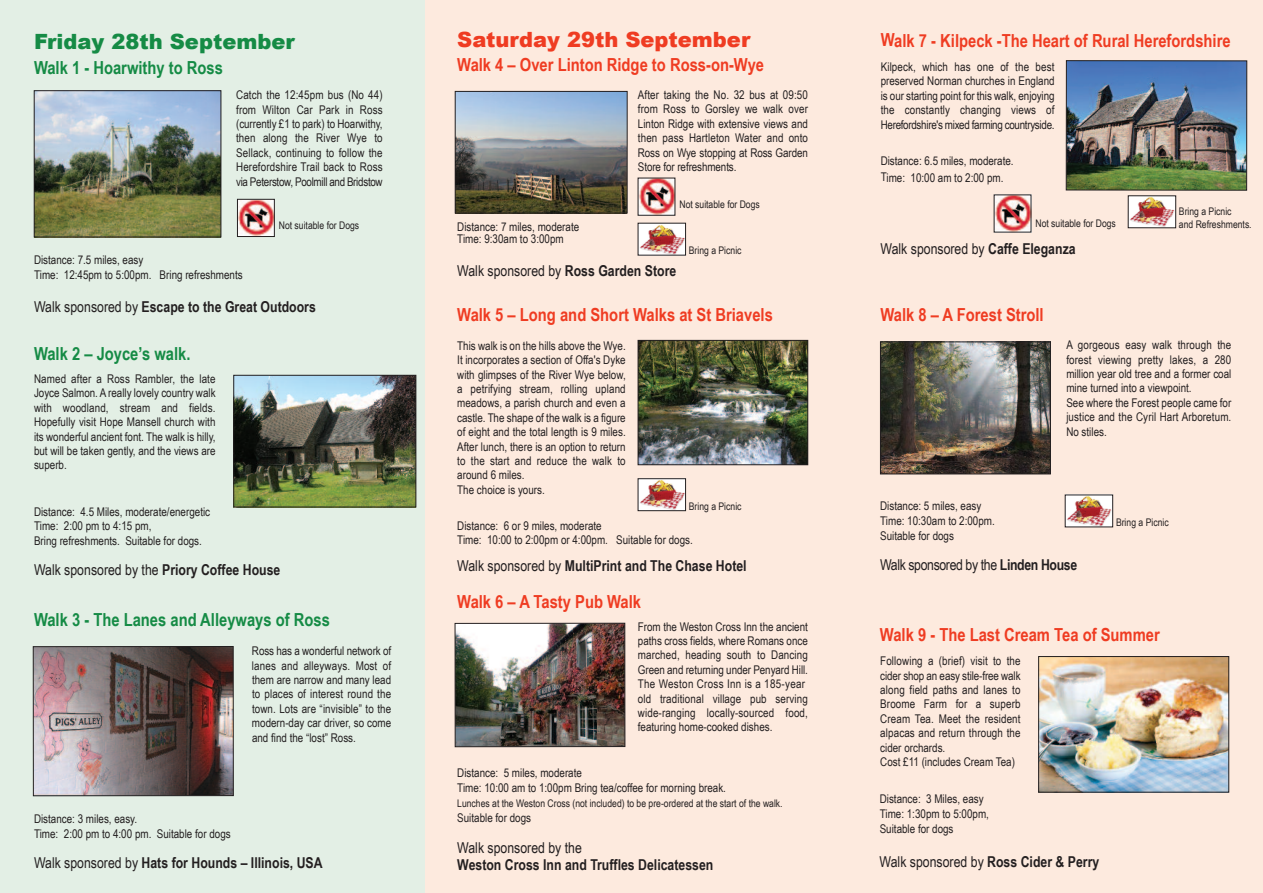
<style>
.page{position:relative;width:1263px;height:893px;background:#fff}
.page>*{position:absolute;margin:0;border:0;box-sizing:border-box;transform-origin:0 0}
.t1{font:900 21px "Arial";color:#ef3c22}
.t2{font:900 21px "Arial";color:#158b45}
.t3{font:700 18px "Arial Narrow";color:#ef3c22}
.t4{font:700 18px "Arial Narrow";color:#158b45}
.t5{font:700 15px "Arial Narrow";color:#231f20}
.t6{font:15px "Arial Narrow";color:#231f20}
.t7{font:15px "Arial Narrow";letter-spacing:-.025em;color:#231f20}
.t8{font:12px/14.4px "Arial Narrow";color:#231f20}
.t9{font:10.5px/12.6px "Arial Narrow";color:#231f20}
.s1{font-weight:700}
.s2{font-weight:400}
</style>
<div class="page">
<div style="left:425px;top:0;width:838px;height:893px;background:#fdeade"></div>
<div style="left:0;top:0;width:425px;height:893px;background:#e3efe5"></div>
<img style="left:36px;top:92px;width:183px;height:143px">
<div style="left:34px;top:90px;width:187px;height:147px;border:1px solid #231f20"></div>
<img style="left:236px;top:377px;width:178px;height:128px">
<div style="left:234px;top:375px;width:182px;height:132px;border:1px solid #231f20"></div>
<img style="left:35px;top:648px;width:196px;height:146px">
<div style="left:33px;top:646px;width:200px;height:150px;border:1px solid #231f20"></div>
<img style="left:457px;top:93px;width:168px;height:118px">
<div style="left:455px;top:91px;width:172px;height:122px;border:1px solid #231f20"></div>
<img style="left:640px;top:342px;width:166px;height:121px">
<div style="left:638px;top:340px;width:170px;height:125px;border:1px solid #231f20"></div>
<img style="left:457px;top:625px;width:166px;height:120px">
<div style="left:455px;top:623px;width:170px;height:124px;border:1px solid #231f20"></div>
<img style="left:1068px;top:62px;width:177px;height:126px">
<div style="left:1066px;top:60px;width:181px;height:130px;border:1px solid #231f20"></div>
<img style="left:882px;top:344px;width:166px;height:128px">
<div style="left:880px;top:342px;width:170px;height:132px;border:1px solid #231f20"></div>
<img style="left:1040px;top:658px;width:187px;height:132px">
<div style="left:1038px;top:656px;width:191px;height:136px;border:1px solid #231f20"></div>
<img style="left:640px;top:480px;width:44px;height:29px">
<div style="left:638px;top:478px;width:48px;height:33px;border:1px solid #231f20"></div>
<img style="left:640px;top:225px;width:44px;height:28px">
<img style="left:1130px;top:198px;width:44px;height:28px">
<div style="left:1128px;top:196px;width:48px;height:32px;border:1px solid #231f20"></div>
<img style="left:1067px;top:497px;width:44px;height:28px">
<img style="left:640px;top:180px;width:33px;height:33px">
<img style="left:239px;top:201px;width:34px;height:34px">
<div style="left:237px;top:199px;width:38px;height:38px;border:1px solid #231f20"></div>
<img style="left:996px;top:197px;width:33px;height:33px">
<h1 class="t2" style="left:34px;top:25px;width:262px">Friday 28th September</h1>
<h2 class="t4" style="left:34px;top:57px;width:190px">Walk 1 - Hoarwithy to Ross</h2>
<p class="t8" style="left:236px;top:88px;width:148px;text-align:justify">Catch the 12:45pm bus (No 44) from Wilton Car Park in Ross (currently £1 to park) to Hoarwithy, then along the River Wye to Sellack, continuing to follow the Herefordshire Trail back to Ross via Peterstow, Poolmill and Bridstow</p>
<h1 class="t1" style="left:457px;top:24px;width:295px">Saturday 29th September</h1>
<h2 class="t3" style="left:457px;top:54px;width:308px">Walk 4 – Over Linton Ridge to Ross-on-Wye</h2>
<p class="t8" style="left:638px;top:87px;width:172px;text-align:justify">After taking the No. 32 bus at 09:50 from Ross to Gorsley we walk over Linton Ridge with extensive views and then pass Hartleton Water and onto Ross on Wye stopping at Ross Garden Store for refreshments.</p>
<h2 class="t3" style="left:881px;top:30px;width:351px">Walk 7 - Kilpeck -The Heart of Rural Herefordshire</h2>
<p class="t8" style="left:881px;top:59px;width:175px;text-align:justify">Kilpeck, which has one of the best preserved Norman churches in England is our starting point for this walk, enjoying the constantly changing views of Herefordshire's mixed farming countryside.</p>
<p class="t8" style="left:881px;top:152px;width:134px;line-height:16.5px">Distance: 6.5 miles, moderate.<br>Time: 10:00 am to 2:00 pm.</p>
<p class="t9" style="left:679px;top:198px;width:82px">Not suitable for Dogs</p>
<p class="t9" style="left:1179px;top:205px;width:74px">Bring a Picnic<br>and Refreshments.</p>
<p class="t9" style="left:279px;top:219px;width:82px">Not suitable for Dogs</p>
<p class="t9" style="left:1035px;top:217px;width:82px">Not suitable for Dogs</p>
<p class="t8" style="left:457px;top:221px;width:123px;line-height:12px">Distance: 7 miles, moderate<br>Time: 9:30am to 3:00pm</p>
<p class="t6" style="left:457px;top:262px;width:221px">Walk sponsored by <span class="s1">Ross Garden Store</span></p>
<h2 class="t3" style="left:457px;top:304px;width:317px">Walk 5 – Long and Short Walks at St Briavels</h2>
<p class="t6" style="left:880px;top:240px;width:197px">Walk sponsored by <span class="s1">Caffe Eleganza</span></p>
<p class="t9" style="left:689px;top:244px;width:54px">Bring a Picnic</p>
<p class="t8" style="left:34px;top:252px;width:210px;line-height:15px">Distance: 7.5 miles, easy<br>Time: 12:45pm to 5:00pm. Bring refreshments</p>
<p class="t5" style="left:34px;top:298px;width:283px"><span class="s2">Walk sponsored by</span> Escape to the Great Outdoors</p>
<h2 class="t4" style="left:34px;top:343px;width:158px">Walk 2 – Joyce’s walk.</h2>
<h2 class="t3" style="left:880px;top:304px;width:165px">Walk 8 – A Forest Stroll</h2>
<p class="t8" style="left:1066px;top:338px;width:167px">A gorgeous easy walk through the forest viewing pretty lakes, a 280 million year old tree and a former coal mine turned into a viewpoint.<br>See where the Forest people came for justice and the Cyril Hart Arboretum.<br>No stiles.</p>
<p class="t8" style="left:457px;top:338px;width:170px">This walk is on the hills above the Wye.<br>It incorporates a section of Offa's Dyke with glimpses of the River Wye below, a petrifying stream, rolling upland meadows, a parish church and even a castle. The shape of the walk is a figure of eight and the total length is 9 miles.<br>After lunch, there is an option to return to the start and reduce the walk to around 6 miles.<br>The choice is yours.</p>
<p class="t8" style="left:34px;top:371px;width:183px;text-align:justify">Named after a Ross Rambler, the late Joyce Salmon. A really lovely country walk with woodland, stream and fields.<br>Hopefully visit Hope Mansell church with its wonderful ancient font. The walk is hilly, but will be taken gently, and the views are superb.</p>
<p class="t8" style="left:34px;top:504px;width:178px">Distance: 4.5 Miles, moderate/energetic<br>Time: 2:00 pm to 4:15 pm,<br>Bring refreshments. Suitable for dogs.</p>
<p class="t6" style="left:34px;top:561px;width:248px">Walk sponsored by the <span class="s1">Priory Coffee House</span></p>
<h2 class="t4" style="left:34px;top:610px;width:297px">Walk 3 - The Lanes and Alleyways of Ross</h2>
<p class="t8" style="left:252px;top:644px;width:141px;text-align:justify">Ross has a wonderful network of lanes and alleyways. Most of them are narrow and many lead to places of interest round the town. Lots are “invisible” to the modern-day car driver, so come and find the “lost” Ross.</p>
<p class="t8" style="left:34px;top:811px;width:198px;line-height:15px">Distance: 3 miles, easy.<br>Time: 2:00 pm to 4:00 pm. Suitable for dogs</p>
<p class="t5" style="left:34px;top:854px;width:290px"><span class="s2">Walk sponsored by</span> Hats for Hounds – Illinois, USA</p>
<p class="t9" style="left:689px;top:499px;width:54px">Bring a Picnic</p>
<p class="t8" style="left:457px;top:518px;width:237px">Distance: 6 or 9 miles, moderate<br>Time: 10:00 to 2:00pm or 4:00pm. Suitable for dogs.</p>
<p class="t5" style="left:457px;top:557px;width:291px"><span class="s2">Walk sponsored by</span> MultiPrint and The Chase Hotel</p>
<h2 class="t3" style="left:457px;top:591px;width:185px">Walk 6 – A Tasty Pub Walk</h2>
<p class="t8" style="left:638px;top:619px;width:172px">From the Weston Cross Inn the ancient paths cross fields, where Romans once marched, heading south to Dancing Green and returning under Penyard Hill.<br>The Weston Cross Inn is a 185-year old traditional village pub serving wide-ranging locally-sourced food, featuring home-cooked dishes.</p>
<p class="t8" style="left:457px;top:765px;width:270px;line-height:15px">Distance: 5 miles, moderate<br>Time: 10:00 am to 1:00pm Bring tea/coffee for morning break.</p>
<p class="t9" style="left:457px;top:797px;width:327px">Lunches at the Weston Cross (not included) to be pre-ordered at the start of the walk.</p>
<p class="t8" style="left:457px;top:810px;width:75px">Suitable for dogs</p>
<p class="t6" style="left:457px;top:839px;width:126px">Walk sponsored by the</p>
<p class="t5" style="left:457px;top:856px;width:258px">Weston Cross Inn and Truffles Delicatessen</p>
<p class="t8" style="left:880px;top:498px;width:116px;line-height:15px">Distance: 5 miles, easy<br>Time: 10:30am to 2:00pm.<br>Suitable for dogs</p>
<p class="t7" style="left:880px;top:556px;width:199px">Walk sponsored by the <span class="s1">Linden House</span></p>
<p class="t9" style="left:1116px;top:516px;width:54px">Bring a Picnic</p>
<h2 class="t3" style="left:880px;top:624px;width:281px">Walk 9 - The Last Cream Tea of Summer</h2>
<p class="t8" style="left:880px;top:653px;width:142px">Following a (brief) visit to the cider shop an easy stile-free walk along field paths and lanes to<br>Broome Farm for a superb<br>Cream Tea. Meet the resident alpacas and return through the cider orchards.<br>Cost £11 (includes Cream Tea)</p>
<p class="t8" style="left:880px;top:791px;width:111px;line-height:15px">Distance: 3 Miles, easy<br>Time: 1:30pm to 5:00pm,<br>Suitable for dogs</p>
<p class="t6" style="left:880px;top:853px;width:221px">Walk sponsored by <span class="s1">Ross Cider &amp; Perry</span></p>
</div>
